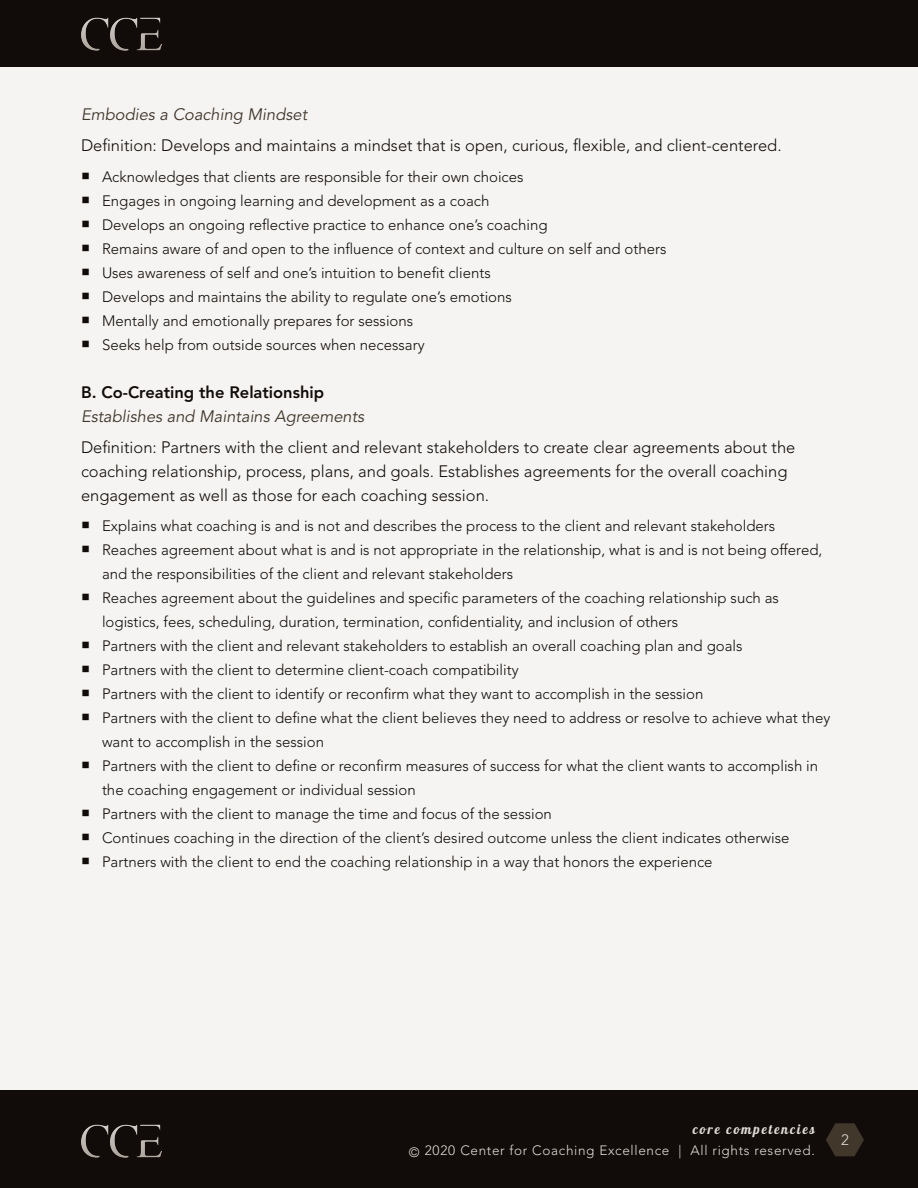
<style>
.page{position:relative;width:918px;height:1188px;background:#fff}
.page>*{position:absolute;margin:0;border:0;box-sizing:border-box;transform-origin:0 0}
.ECT_body_copy_11pt_A{font:300 16.5px "Avenir LT Std";color:#110c09}
.ECT_L4_Ital{font:italic 16.5px "Avenir LT Std";color:#41372b}
.ECT_L3_smoky_black_s{font:800 16.5px "Avenir LT Std";color:#110c09}
.t1{font:300 15px/24px "Avenir LT Std";color:#110c09}
.t2{font:300 15px "Avenir LT Std";color:#dfdbd6}
.t3{font:300 13.5px "Avenir LT Std";letter-spacing:.05em;color:#dfdbd6}
.t4{font:13.5px "Lobster 1.4";letter-spacing:.14em;color:#dfdbd6}
</style>
<div class="page">
<div style="left:0;top:68px;width:918px;height:1024px;background:#f5f4f2"></div>
<div style="left:0;top:1090px;width:918px;height:98px;background:#110c09"></div>
<div style="left:0;top:0;width:918px;height:67px;background:#110c09"></div>
<img style="left:81px;top:1124px;width:81px;height:33px">
<svg style="left:826px;top:1123px;width:38px;height:33px"></svg>
<img style="left:81px;top:17px;width:81px;height:34px">
<p class="ECT_L4_Ital" style="left:81px;top:105px;width:228px">Embodies a Coaching Mindset</p>
<p class="ECT_body_copy_11pt_A" style="left:81px;top:136px;width:702px">Definition: Develops and maintains a mindset that is open, curious, flexible, and client-centered.</p>
<p class="t1" style="left:102px;top:165px;width:423px">Acknowledges that clients are responsible for their own choices</p>
<p class="t1" style="left:102px;top:189px;width:389px">Engages in ongoing learning and development as a coach</p>
<p class="t1" style="left:102px;top:213px;width:447px">Develops an ongoing reflective practice to enhance one’s coaching</p>
<p class="t1" style="left:102px;top:237px;width:566px">Remains aware of and open to the influence of context and culture on self and others</p>
<p class="t1" style="left:102px;top:261px;width:390px">Uses awareness of self and one’s intuition to benefit clients</p>
<p class="t1" style="left:102px;top:285px;width:411px">Develops and maintains the ability to regulate one’s emotions</p>
<p class="t1" style="left:102px;top:309px;width:313px">Mentally and emotionally prepares for sessions</p>
<p class="t1" style="left:102px;top:333px;width:324px">Seeks help from outside sources when necessary</p>
<p class="ECT_L3_smoky_black_s" style="left:81px;top:382px;width:245px">B. Co-Creating the Relationship</p>
<p class="ECT_L4_Ital" style="left:81px;top:407px;width:285px">Establishes and Maintains Agreements</p>
<p class="ECT_body_copy_11pt_A" style="left:81px;top:437px;width:716px">Definition: Partners with the client and relevant stakeholders to create clear agreements about the</p>
<p class="ECT_body_copy_11pt_A" style="left:81px;top:461px;width:708px">coaching relationship, process, plans, and goals. Establishes agreements for the overall coaching</p>
<p class="ECT_body_copy_11pt_A" style="left:81px;top:485px;width:410px">engagement as well as those for each coaching session.</p>
<p class="t1" style="left:102px;top:514px;width:675px">Explains what coaching is and is not and describes the process to the client and relevant stakeholders</p>
<p class="t1" style="left:102px;top:538px;width:722px">Reaches agreement about what is and is not appropriate in the relationship, what is and is not being offered, and the responsibilities of the client and relevant stakeholders</p>
<p class="t1" style="left:102px;top:586px;width:678px">Reaches agreement about the guidelines and specific parameters of the coaching relationship such as logistics, fees, scheduling, duration, termination, confidentiality, and inclusion of others</p>
<p class="t1" style="left:102px;top:634px;width:642px">Partners with the client and relevant stakeholders to establish an overall coaching plan and goals</p>
<p class="t1" style="left:102px;top:658px;width:418px">Partners with the client to determine client-coach compatibility</p>
<p class="t1" style="left:102px;top:682px;width:603px">Partners with the client to identify or reconfirm what they want to accomplish in the session</p>
<p class="t1" style="left:102px;top:706px;width:730px">Partners with the client to define what the client believes they need to address or resolve to achieve what they want to accomplish in the session</p>
<p class="t1" style="left:102px;top:754px;width:718px">Partners with the client to define or reconfirm measures of success for what the client wants to accomplish in the coaching engagement or individual session</p>
<p class="t1" style="left:102px;top:802px;width:451px">Partners with the client to manage the time and focus of the session</p>
<p class="t1" style="left:102px;top:826px;width:689px">Continues coaching in the direction of the client’s desired outcome unless the client indicates otherwise</p>
<p class="t1" style="left:102px;top:850px;width:612px">Partners with the client to end the coaching relationship in a way that honors the experience</p>
<p class="t4" style="left:693px;top:1121px;width:124px">core competencies</p>
<p class="t3" style="left:409px;top:1143px;width:408px">© 2020 Center for Coaching Excellence | All rights reserved.</p>
<p class="t2" style="left:841px;top:1131px;width:9px">2</p>
</div>
